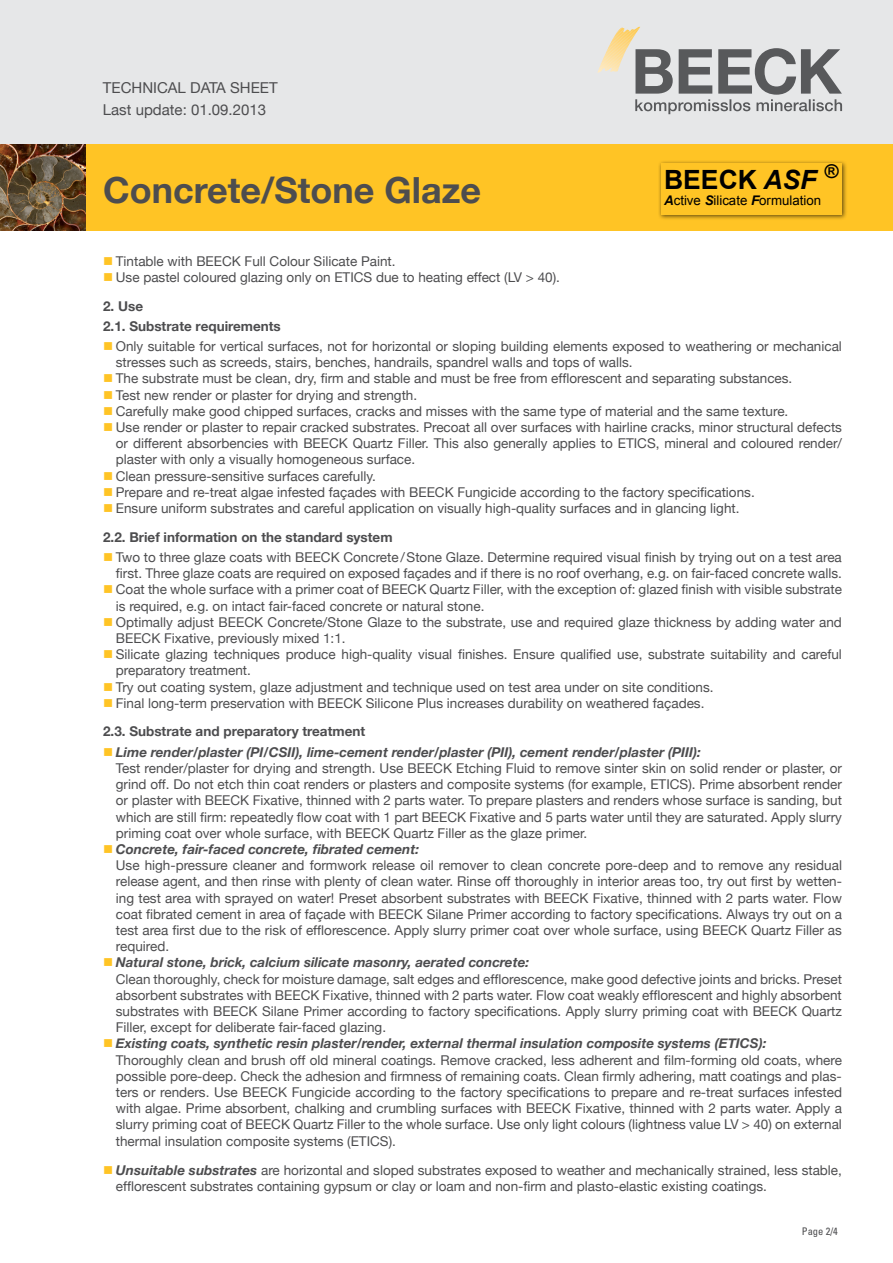
<style>
.page{position:relative;width:893px;height:1263px;background:#fff}
.page>*{position:absolute;margin:0;border:0;box-sizing:border-box;transform-origin:0 0}
.t1{font:700 36px "Helvetica Neue";color:#4d4d4f}
.t2{font:700 26.55px "Arial";color:#000}
.t3{font:15px/22.2px "Helvetica Neue";color:#4d4d4f}
.t4{font:13.5px/16.2px "Helvetica Neue";color:#4d4d4f}
.t5{font:700 13.5px/20px "Helvetica Neue";color:#4d4d4f}
.t6{font:13.2px "Arial";color:#000}
.t7{font:condensed 10.5px "Univers";color:#4d4d4f}
.s1{font-style:italic}
.s2{font-weight:700;font-style:italic}
.s3{color:#ffc425}
.s4{font-weight:700}
</style>
<div class="page">
<div style="left:0;top:0;width:893px;height:163px;background:#e6e7e8"></div>
<svg style="left:597px;top:27px;width:245px;height:87px"></svg>
<div style="left:0;top:144px;width:893px;height:87px;background:#ffc425"></div>
<img style="left:0;top:144px;width:85px;height:87px">
<div style="left:658px;top:160px;width:190px;height:61px;background:#000;opacity:.62"></div>
<div style="left:661px;top:163px;width:180px;height:51px;background:#ffc425"></div>
<p class="t3" style="left:103px;top:76px;width:176px">TECHNICAL DATA SHEET<br>Last update: 01.09.2013</p>
<h1 class="t1" style="left:103px;top:168px;width:380px">Concrete/Stone Glaze</h1>
<h2 class="t2" style="left:664px;top:163px;width:175px">BEECK <span class="s1">ASF</span> <sup>®</sup></h2>
<p class="t6" style="left:664px;top:192px;width:159px"><span class="s2">A</span>ctive <span class="s2">S</span>ilicate <span class="s2">F</span>ormulation</p>
<p class="t4" style="left:103px;top:253px;width:294px"><span class="s3">■</span> Tintable with BEECK Full Colour Silicate Paint.</p>
<p class="t4" style="left:103px;top:269px;width:458px"><span class="s3">■</span> Use pastel coloured glazing only on ETICS due to heating effect (LV &gt; 40).</p>
<p class="t5" style="left:103px;top:295px;width:179px">2. Use<br>2.1. Substrate requirements</p>
<p class="t4" style="left:116px;top:338px;width:728px;text-indent:-13px"><span class="s3">■</span> Only suitable for vertical surfaces, not for horizontal or sloping building elements exposed to weathering or mechanical stresses such as screeds, stairs, benches, handrails, spandrel walls and tops of walls.</p>
<p class="t4" style="left:103px;top:370px;width:691px"><span class="s3">■</span> The substrate must be clean, dry, firm and stable and must be free from efflorescent and separating substances.</p>
<p class="t4" style="left:103px;top:387px;width:316px"><span class="s3">■</span> Test new render or plaster for drying and strength.</p>
<p class="t4" style="left:103px;top:403px;width:687px"><span class="s3">■</span> Carefully make good chipped surfaces, cracks and misses with the same type of material and the same texture.</p>
<p class="t4" style="left:116px;top:419px;width:728px;text-align:justify;text-indent:-13px"><span class="s3">■</span> Use render or plaster to repair cracked substrates. Precoat all over surfaces with hairline cracks, minor structural defects or different absorbencies with BEECK Quartz Filler. This also generally applies to ETICS, mineral and coloured render/ plaster with only a visually homogeneous surface.</p>
<p class="t4" style="left:103px;top:468px;width:274px"><span class="s3">■</span> Clean pressure-sensitive surfaces carefully.</p>
<p class="t4" style="left:103px;top:484px;width:653px"><span class="s3">■</span> Prepare and re-treat algae infested façades with BEECK Fungicide according to the factory specifications.</p>
<p class="t4" style="left:103px;top:494px;width:638px;line-height:28.5px"><span class="s3">■</span> Ensure uniform substrates and careful application on visually high-quality surfaces and in glancing light.<br><span class="s4">2.2. Brief information on the standard system</span></p>
<p class="t4" style="left:103px;top:549px;width:740px;text-align:right"><span class="s3">■</span> Two to three glaze coats with BEECK Concrete/Stone Glaze. Determine required visual finish by trying out on a test area first. Three glaze coats are required on exposed façades and if there is no roof overhang, e.g. on fair-faced concrete walls.</p>
<p class="t4" style="left:116px;top:581px;width:728px;text-indent:-13px"><span class="s3">■</span> Coat the whole surface with a primer coat of BEECK Quartz Filler, with the exception of: glazed finish with visible substrate is required, e.g. on intact fair-faced concrete or natural stone.</p>
<p class="t4" style="left:116px;top:614px;width:728px;text-indent:-13px"><span class="s3">■</span> Optimally adjust BEECK Concrete/Stone Glaze to the substrate, use and required glaze thickness by adding water and<br>BEECK Fixative, previously mixed 1:1.</p>
<p class="t4" style="left:116px;top:646px;width:727px;text-indent:-13px"><span class="s3">■</span> Silicate glazing techniques produce high-quality visual finishes. Ensure qualified use, substrate suitability and careful preparatory treatment.</p>
<p class="t4" style="left:103px;top:678px;width:612px"><span class="s3">■</span> Try out coating system, glaze adjustment and technique used on test area under on site conditions.</p>
<p class="t4" style="left:103px;top:689px;width:603px;line-height:28.5px"><span class="s3">■</span> Final long-term preservation with BEECK Silicone Plus increases durability on weathered façades.<br><span class="s4">2.3. Substrate and preparatory treatment</span></p>
<p class="t4" style="left:116px;top:744px;width:728px;text-indent:-13px"><span class="s3">■</span> <span class="s2">Lime render/plaster (PI/CSII), lime-cement render/plaster (PII), cement render/plaster (PIII):<br></span>Test render/plaster for drying and strength. Use BEECK Etching Fluid to remove sinter skin on solid render or plaster, or grind off. Do not etch thin coat renders or plasters and composite systems (for example, ETICS). Prime absorbent render or plaster with BEECK Fixative, thinned with 2 parts water. To prepare plasters and renders whose surface is sanding, but which are still firm: repeatedly flow coat with 1 part BEECK Fixative and 5 parts water until they are saturated. Apply slurry priming coat over whole surface, with BEECK Quartz Filler as the glaze primer.</p>
<p class="t4" style="left:116px;top:841px;width:728px;text-indent:-13px"><span class="s3">■</span> <span class="s2">Concrete, fair-faced concrete, fibrated cement:<br></span>Use high-pressure cleaner and formwork release oil remover to clean concrete pore-deep and to remove any residual release agent, and then rinse with plenty of clean water. Rinse off thoroughly in interior areas too, try out first by wetten&shy;ing test area with sprayed on water! Preset absorbent substrates with BEECK Fixative, thinned with 2 parts water. Flow coat fibrated cement in area of façade with BEECK Silane Primer according to factory specifications. Always try out on a test area first due to the risk of efflorescence. Apply slurry primer coat over whole surface, using BEECK Quartz Filler as required.</p>
<p class="t4" style="left:116px;top:954px;width:728px;text-indent:-13px"><span class="s3">■</span> <span class="s2">Natural stone, brick, calcium silicate masonry, aerated concrete:<br></span>Clean thoroughly, check for moisture damage, salt edges and efflorescence, make good defective joints and bricks. Preset absorbent substrates with BEECK Fixative, thinned with 2 parts water. Flow coat weakly efflorescent and highly absorbent substrates with BEECK Silane Primer according to factory specifications. Apply slurry priming coat with BEECK Quartz Filler, except for deliberate fair-faced glazing.</p>
<p class="t4" style="left:116px;top:1035px;width:728px;text-indent:-13px"><span class="s3">■</span> <span class="s2">Existing coats, synthetic resin plaster/render, external thermal insulation composite systems (ETICS):<br></span>Thoroughly clean and brush off old mineral coatings. Remove cracked, less adherent and film-forming old coats, where possible pore-deep. Check the adhesion and firmness of remaining coats. Clean firmly adhering, matt coatings and plas&shy;ters or renders. Use BEECK Fungicide according to the factory specifications to prepare and re-treat surfaces infested with algae. Prime absorbent, chalking and crumbling surfaces with BEECK Fixative, thinned with 2 parts water. Apply a slurry priming coat of BEECK Quartz Filler to the whole surface. Use only light colours (lightness value LV &gt; 40) on external thermal insulation composite systems (ETICS).</p>
<p class="t4" style="left:116px;top:1161px;width:728px;text-indent:-13px"><span class="s3">■</span> <span class="s2">Unsuitable substrates</span> are horizontal and sloped substrates exposed to weather and mechanically strained, less stable, efflorescent substrates containing gypsum or clay or loam and non-firm and plasto-elastic existing coatings.</p>
<p class="t7" style="left:802px;top:1225px;width:38px">Page 2/4</p>
</div>
